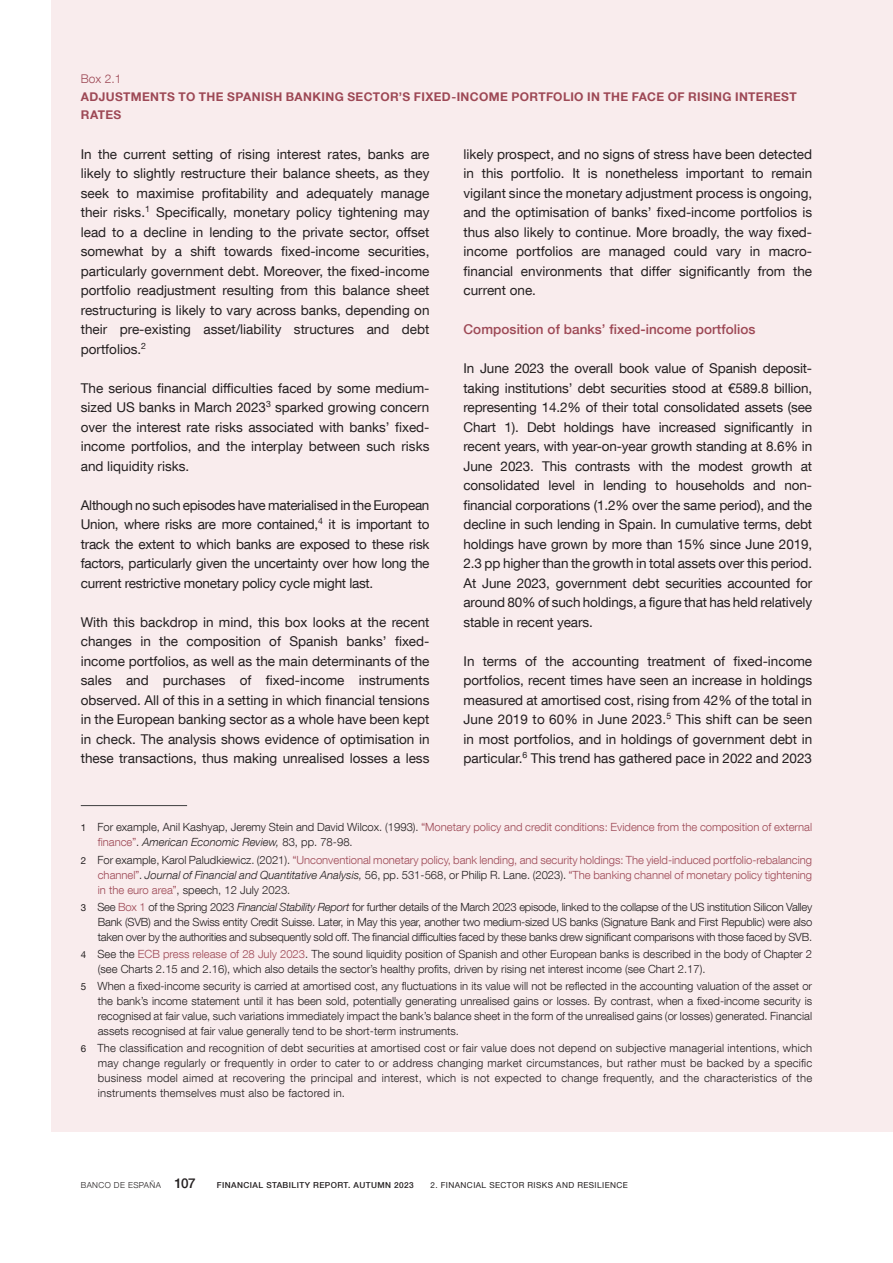
<style>
.page{position:relative;width:893px;height:1263px;background:#fff}
.page>*{position:absolute;margin:0;border:0;box-sizing:border-box;transform-origin:0 0}
.Recuadro_texto{font:13.5px/19.5px "Bd E Neue Helvetica";color:#231f20;text-align:justify}
.Recuadro_Ladillo_rango_1{font:500 13.5px "Bd E Neue Helvetica";letter-spacing:.005em;color:#9d4855}
.Recuadro_título{font:700 12px/18px "Bd E Neue Helvetica";letter-spacing:.03em;color:#9d4855}
.Recuadro_número{font:300 12px "Bd E Neue Helvetica";letter-spacing:.005em;color:#9d4855}
.Recuadro_citas_1{font:300 11.25px/15px "Bd E Neue Helvetica";color:#231f20;text-align:justify}
.Recuadro_citas_1-2{font:300 11.25px/15px "Bd E Neue Helvetica";color:#9d4855}
.t1{font:500 8.25px "Bd E Neue Helvetica";letter-spacing:.05em;color:#231f20}
.t2{font:8.25px "Bd E Neue Helvetica";letter-spacing:.05em;color:#231f20}
.t3{font:300 8.25px "Bd E Neue Helvetica";letter-spacing:.05em;color:#231f20}
.s1{font-weight:400;font-size:9.75px;color:#231f20}
.s2{color:#231f20}
.s3{font-family:"Arial";font-weight:400}
.s4{font-style:italic;color:#231f20}
.s5{font-weight:400;font-size:9.75px}
.s6{color:#9d4855}
.s7{font-style:italic}
.s8{font-weight:500;font-size:13.5px}
</style>
<div class="page">
<div style="left:51px;top:0;width:842px;height:1131px;background:#f9eced"></div>
<hr style="left:81px;top:805px;width:106px;height:1px;background:#3e3e3f">
<p class="Recuadro_número" style="left:81px;top:72px;width:42px">Box 2.1</p>
<h4 class="Recuadro_título" style="left:81px;top:88px;width:717px">ADJUSTMENTS TO THE SPANISH BANKING SECTOR’S FIXED-INCOME PORTFOLIO IN THE FACE OF RISING INTEREST<br>RATES</h4>
<p class="Recuadro_texto" style="left:81px;top:144px;width:350px">In the current setting of rising interest rates, banks are likely to slightly restructure their balance sheets, as they seek to maximise profitability and adequately manage their risks.<sup>1</sup> Specifically, monetary policy tightening may lead to a decline in lending to the private sector, offset somewhat by a shift towards fixed-income securities, particularly government debt. Moreover, the fixed-income portfolio readjustment resulting from this balance sheet restructuring is likely to vary across banks, depending on their pre-existing asset/liability structures and debt portfolios.<sup>2</sup></p>
<p class="Recuadro_texto" style="left:81px;top:378px;width:350px">The serious financial difficulties faced by some medium&shy;sized US banks in March 2023<sup>3</sup> sparked growing concern over the interest rate risks associated with banks’ fixed&shy;income portfolios, and the interplay between such risks and liquidity risks.</p>
<p class="Recuadro_texto" style="left:81px;top:495px;width:350px">Although no such episodes have materialised in the European Union, where risks are more contained,<sup>4</sup> it is important to track the extent to which banks are exposed to these risk factors, particularly given the uncertainty over how long the current restrictive monetary policy cycle might last.</p>
<p class="Recuadro_texto" style="left:81px;top:612px;width:350px">With this backdrop in mind, this box looks at the recent changes in the composition of Spanish banks’ fixed&shy;income portfolios, as well as the main determinants of the sales and purchases of fixed-income instruments observed. All of this in a setting in which financial tensions in the European banking sector as a whole have been kept in check. The analysis shows evidence of optimisation in these transactions, thus making unrealised losses a less</p>
<p class="Recuadro_número" style="left:81px;top:72px;width:72px">Recuadro ?.?</p>
<p class="Recuadro_título" style="left:81px;top:88px;width:121px">TÍTULO RECUADRO</p>
<p class="Recuadro_texto" style="left:463px;top:144px;width:350px">likely prospect, and no signs of stress have been detected in this portfolio. It is nonetheless important to remain vigilant since the monetary adjustment process is ongoing, and the optimisation of banks’ fixed-income portfolios is thus also likely to continue. More broadly, the way fixed&shy;income portfolios are managed could vary in macro&shy;financial environments that differ significantly from the current one.</p>
<h5 class="Recuadro_Ladillo_rango_1" style="left:463px;top:321px;width:294px">Composition of banks’ fixed-income portfolios</h5>
<p class="Recuadro_texto" style="left:463px;top:359px;width:350px">In June 2023 the overall book value of Spanish deposit&shy;taking institutions’ debt securities stood at €589.8 billion, representing 14.2% of their total consolidated assets (see Chart 1). Debt holdings have increased significantly in recent years, with year-on-year growth standing at 8.6% in June 2023. This contrasts with the modest growth at consolidated level in lending to households and non&shy;financial corporations (1.2% over the same period), and the decline in such lending in Spain. In cumulative terms, debt holdings have grown by more than 15% since June 2019, 2.3 pp higher than the growth in total assets over this period.<br>At June 2023, government debt securities accounted for around 80% of such holdings, a figure that has held relatively stable in recent years.</p>
<p class="Recuadro_texto" style="left:463px;top:651px;width:350px">In terms of the accounting treatment of fixed-income portfolios, recent times have seen an increase in holdings measured at amortised cost, rising from 42% of the total in June 2019 to 60% in June 2023.<sup>5</sup> This shift can be seen in most portfolios, and in holdings of government debt in particular.<sup>6</sup> This trend has gathered pace in 2022 and 2023</p>
<p class="Recuadro_citas_1-2" style="left:98px;top:820px;width:716px;text-indent:-17px"><span class="s1">1</span> <span class="s2">For example, Anil Kashyap, Jeremy Stein and David Wilcox. (1993).</span> <span class="s3">“</span>Monetary policy and credit conditions: Evidence from the composition of external finance<span class="s3">”</span><span class="s2">.</span> <span class="s4">American Economic Review,</span> <span class="s2">83, pp. 78-98.</span></p>
<p class="Recuadro_citas_1-2" style="left:98px;top:852px;width:716px;text-align:justify;text-indent:-17px"><span class="s1">2</span> <span class="s2">For example, Karol Paludkiewicz. (2021).</span> <span class="s3">“</span>Unconventional monetary policy, bank lending, and security holdings: The yield-induced portfolio-rebalancing channel<span class="s3">”</span><span class="s2">.</span> <span class="s4">Journal of Financial and Quantitative Analysis,</span> <span class="s2">56, pp. 531-568, or Philip R. Lane. (2023).</span> <span class="s3">“</span>The banking channel of monetary policy tightening in the euro area<span class="s3">”</span><span class="s2">, speech, 12 July 2023.</span></p>
<p class="Recuadro_citas_1" style="left:98px;top:899px;width:716px;text-indent:-17px"><span class="s5">3</span> See <span class="s6">Box 1</span> of the Spring 2023 <span class="s7">Financial Stability Report</span> for further details of the March 2023 episode, linked to the collapse of the US institution Silicon Valley Bank (SVB) and the Swiss entity Credit Suisse. Later, in May this year, another two medium-sized US banks (Signature Bank and First Republic) were also taken over by the authorities and subsequently sold off. The financial difficulties faced by these banks drew significant comparisons with those faced by SVB.</p>
<p class="Recuadro_citas_1" style="left:98px;top:946px;width:716px;text-indent:-17px"><span class="s5">4</span> See the <span class="s6">ECB press release of 28 July 2023</span>. The sound liquidity position of Spanish and other European banks is described in the body of Chapter 2 (see Charts 2.15 and 2.16), which also details the sector’s healthy profits, driven by rising net interest income (see Chart 2.17).</p>
<p class="Recuadro_citas_1" style="left:98px;top:978px;width:716px;text-indent:-17px"><span class="s5">5</span> When a fixed-income security is carried at amortised cost, any fluctuations in its value will not be reflected in the accounting valuation of the asset or the bank’s income statement until it has been sold, potentially generating unrealised gains or losses. By contrast, when a fixed-income security is recognised at fair value, such variations immediately impact the bank’s balance sheet in the form of the unrealised gains (or losses) generated. Financial assets recognised at fair value generally tend to be short-term instruments.</p>
<p class="Recuadro_citas_1" style="left:98px;top:1040px;width:716px;text-indent:-17px"><span class="s5">6</span> The classification and recognition of debt securities at amortised cost or fair value does not depend on subjective managerial intentions, which may change regularly or frequently in order to cater to or address changing market circumstances, but rather must be backed by a specific business model aimed at recovering the principal and interest, which is not expected to change frequently, and the characteristics of the instruments themselves must also be factored in.</p>
<p class="t3" style="left:81px;top:1180px;width:116px">BANCO DE ESPAÑA <span class="s8">107</span></p>
<p class="t1" style="left:217px;top:1180px;width:198px">FINANCIAL STABILITY REPORT. AUTUMN 2023</p>
<p class="t2" style="left:430px;top:1180px;width:199px">2. FINANCIAL SECTOR RISKS AND RESILIENCE</p>
</div>
